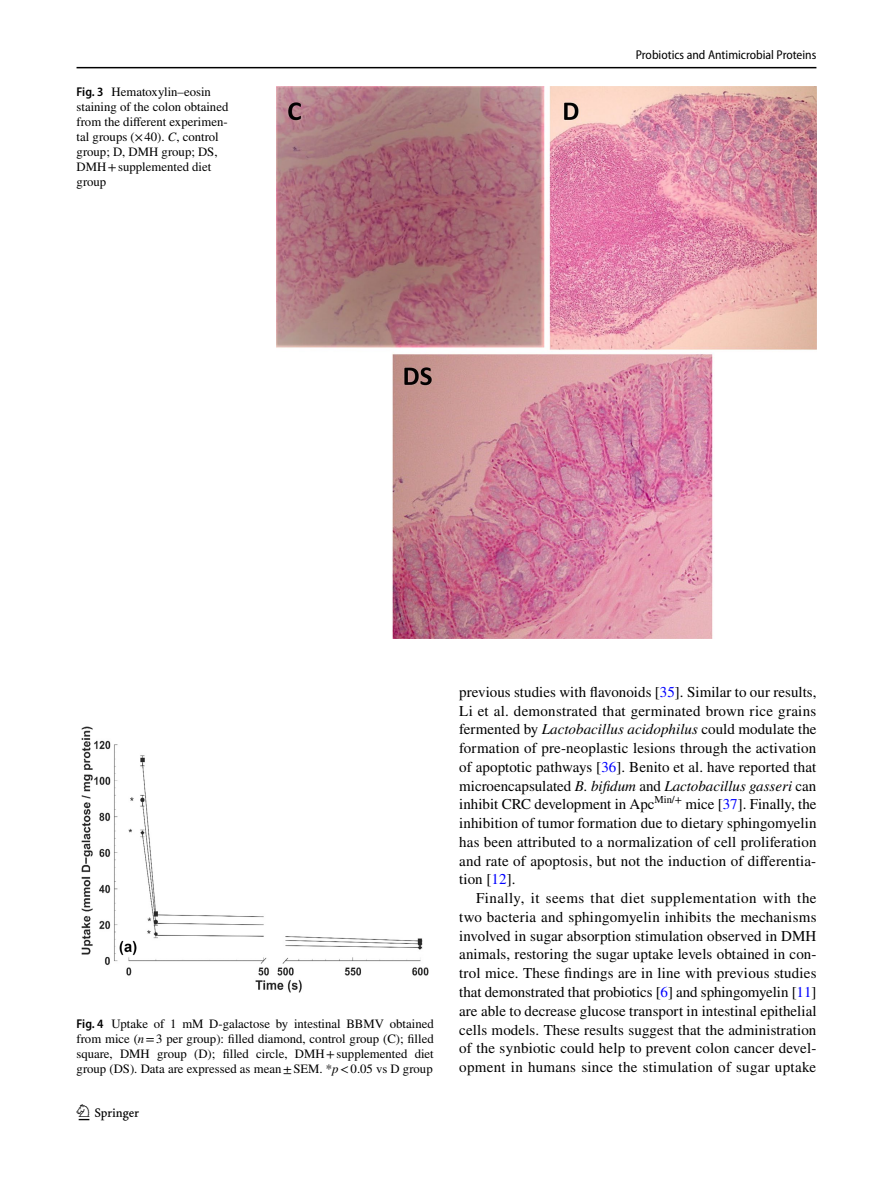
<style>
.page{position:relative;width:893px;height:1187px;background:#fff}
.page>*{position:absolute;margin:0;border:0;box-sizing:border-box;transform-origin:0 0}
.t1{font:22.5px "Springnew Regular 2";color:#000}
.t2{font:15px/18.8px "STIX";letter-spacing:.01em;color:#000;text-align:justify}
.t3{font:12.75px/15px "STIX";color:#000}
.t4{font:semi-condensed 12.75px "Myriad Pro";color:#000}
.s1{font-family:"Myriad Pro";font-weight:600;font-stretch:semi-condensed}
.s2{font-style:italic}
.s3{color:#00f}
</style>
<div class="page">
<hr style="left:77px;top:67px;width:739px;height:1px;background:#000">
<img style="left:276px;top:87px;width:540px;height:551px">
<img style="left:81px;top:726px;width:348px;height:266px">
<p class="t3" style="left:77px;top:85px;width:153px"><span class="s1">Fig. 3</span> Hematoxylin–eosin staining of the colon obtained from the different experimen&shy;tal groups (×40). <span class="s2">C</span>, control group; D, DMH group; DS,<br>DMH+supplemented diet group</p>
<p class="t4" style="left:636px;top:48px;width:182px">Probiotics and Antimicrobial Proteins</p>
<p class="t3" style="left:77px;top:1017px;width:359px;text-align:justify"><span class="s1">Fig. 4</span> Uptake of 1 mM D-galactose by intestinal BBMV obtained from mice (<span class="s2">n</span>=3 per group): filled diamond, control group (C); filled square, DMH group (D); filled circle, DMH+supplemented diet group (DS). Data are expressed as mean±SEM. *<span class="s2">p</span>&lt;0.05 vs D group</p>
<h1 class="t1" style="left:79px;top:1104px;width:62px">1 3</h1>
<p class="t2" style="left:459px;top:683px;width:359px">previous studies with flavonoids [<span class="s3">35</span>]. Similar to our results, Li et al. demonstrated that germinated brown rice grains fermented by <span class="s2">Lactobacillus acidophilus</span> could modulate the formation of pre-neoplastic lesions through the activation of apoptotic pathways [<span class="s3">36</span>]. Benito et al. have reported that microencapsulated <span class="s2">B. bifidum</span> and <span class="s2">Lactobacillus gasseri</span> can inhibit CRC development in Apc<sup>Min/+</sup> mice [<span class="s3">37</span>]. Finally, the inhibition of tumor formation due to dietary sphingomyelin has been attributed to a normalization of cell proliferation and rate of apoptosis, but not the induction of differentia&shy;tion [<span class="s3">12</span>].</p>
<p class="t2" style="left:459px;top:889px;width:359px;text-indent:17px">Finally, it seems that diet supplementation with the two bacteria and sphingomyelin inhibits the mechanisms involved in sugar absorption stimulation observed in DMH animals, restoring the sugar uptake levels obtained in con&shy;trol mice. These findings are in line with previous studies that demonstrated that probiotics [<span class="s3">6</span>] and sphingomyelin [<span class="s3">11</span>] are able to decrease glucose transport in intestinal epithelial cells models. These results suggest that the administration of the synbiotic could help to prevent colon cancer devel&shy;opment in humans since the stimulation of sugar uptake</p>
</div>
